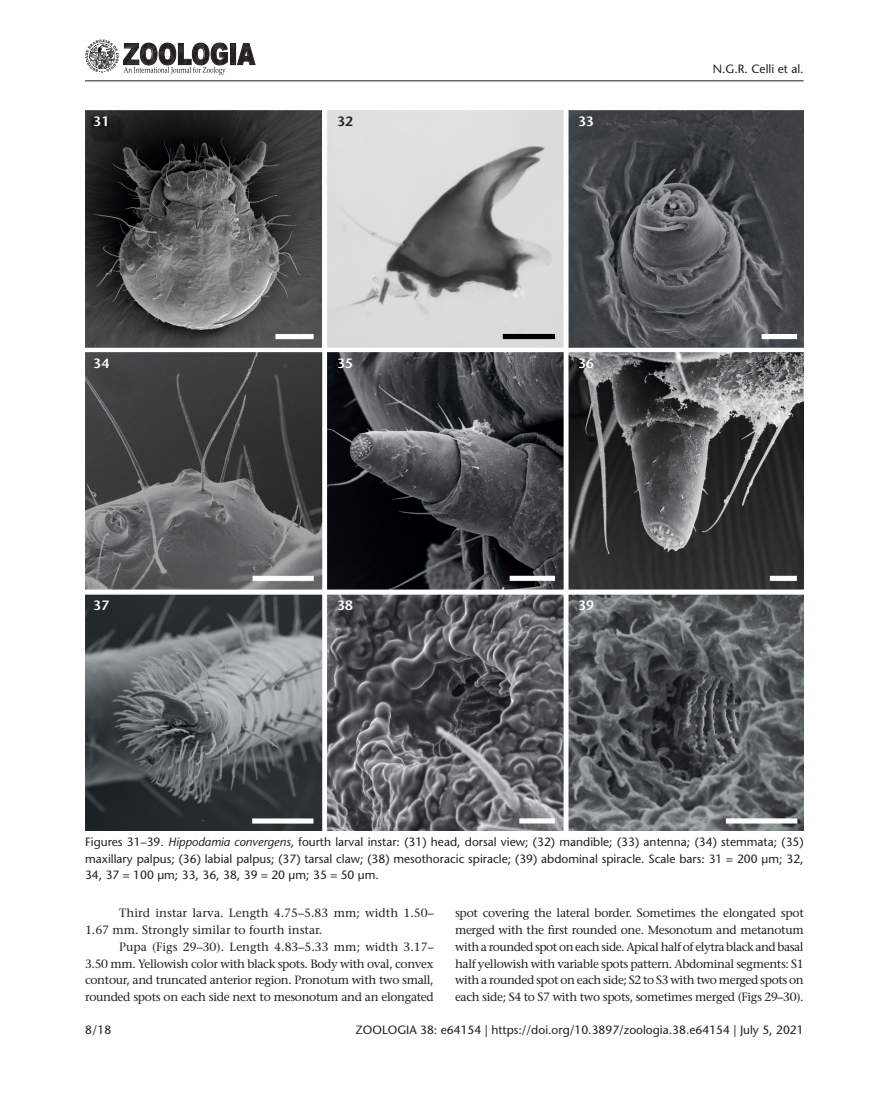
<style>
.page{position:relative;width:893px;height:1106px;background:#fff}
.page>*{position:absolute;margin:0;border:0;box-sizing:border-box;transform-origin:0 0}
.t1{font:600 13.5px "Stone Sans";color:#fff}
.t2{font:600 13.5px "Stone Sans";color:#231f20}
.t3{font:12px/16.8px "Stone Serif";letter-spacing:-.025em;color:#231f20;text-align:justify}
.Figure_caption{font:12px/16.8px "Stone Sans";color:#231f20;text-align:justify}
.t4{font:12px/16.8px "Stone Serif";color:#231f20}
.s1{font-style:italic}
</style>
<div class="page">
<img style="left:85px;top:111px;width:719px;height:719px">
<hr style="left:85px;top:80px;width:719px;height:1px;background:#231f20">
<svg style="left:85px;top:39px;width:170px;height:36px"></svg>
<p class="t1" style="left:94px;top:114px;width:17px">31</p>
<p class="t2" style="left:337px;top:114px;width:17px">32</p>
<p class="t1" style="left:578px;top:114px;width:17px">33</p>
<p class="t1" style="left:94px;top:355px;width:17px">34</p>
<p class="t1" style="left:337px;top:355px;width:17px">35</p>
<p class="t1" style="left:578px;top:355px;width:17px">36</p>
<p class="t1" style="left:94px;top:597px;width:17px">37</p>
<p class="t1" style="left:337px;top:597px;width:17px">38</p>
<p class="t1" style="left:578px;top:597px;width:17px">39</p>
<p class="Figure_caption" style="left:713px;top:60px;width:92px">N.G.R. Celli et al.</p>
<p class="Figure_caption" style="left:85px;top:833px;width:720px">Figures 31–39. <span class="s1">Hippodamia convergens</span>, fourth larval instar: (31) head, dorsal view; (32) mandible; (33) antenna; (34) stemmata; (35) maxillary palpus; (36) labial palpus; (37) tarsal claw; (38) mesothoracic spiracle; (39) abdominal spiracle. Scale bars: 31 = 200 µm; 32, 34, 37 = 100 µm; 33, 36, 38, 39 = 20 µm; 35 = 50 µm.</p>
<p class="t4" style="left:85px;top:904px;width:350px;text-indent:34px">Third instar larva. Length 4.75–5.83 mm; width 1.50–<br>1.67 mm. Strongly similar to fourth instar.</p>
<p class="t3" style="left:85px;top:938px;width:350px;text-indent:34px">Pupa (Figs 29–30). Length 4.83–5.33 mm; width 3.17– 3.50 mm. Yellowish color with black spots. Body with oval, convex contour, and truncated anterior region. Pronotum with two small, rounded spots on each side next to mesonotum and an elongated</p>
<p class="t3" style="left:455px;top:904px;width:350px">spot covering the lateral border. Sometimes the elongated spot merged with the first rounded one. Mesonotum and metanotum with a rounded spot on each side. Apical half of elytra black and basal half yellowish with variable spots pattern. Abdominal segments: S1 with a rounded spot on each side; S2 to S3 with two merged spots on each side; S4 to S7 with two spots, sometimes merged (Figs 29–30).</p>
<p class="Figure_caption" style="left:85px;top:1021px;width:28px">8/18</p>
<p class="Figure_caption" style="left:356px;top:1021px;width:450px">ZOOLOGIA 38: e64154 | https://doi.org/10.3897/zoologia.38.e64154 | July 5, 2021</p>
</div>
